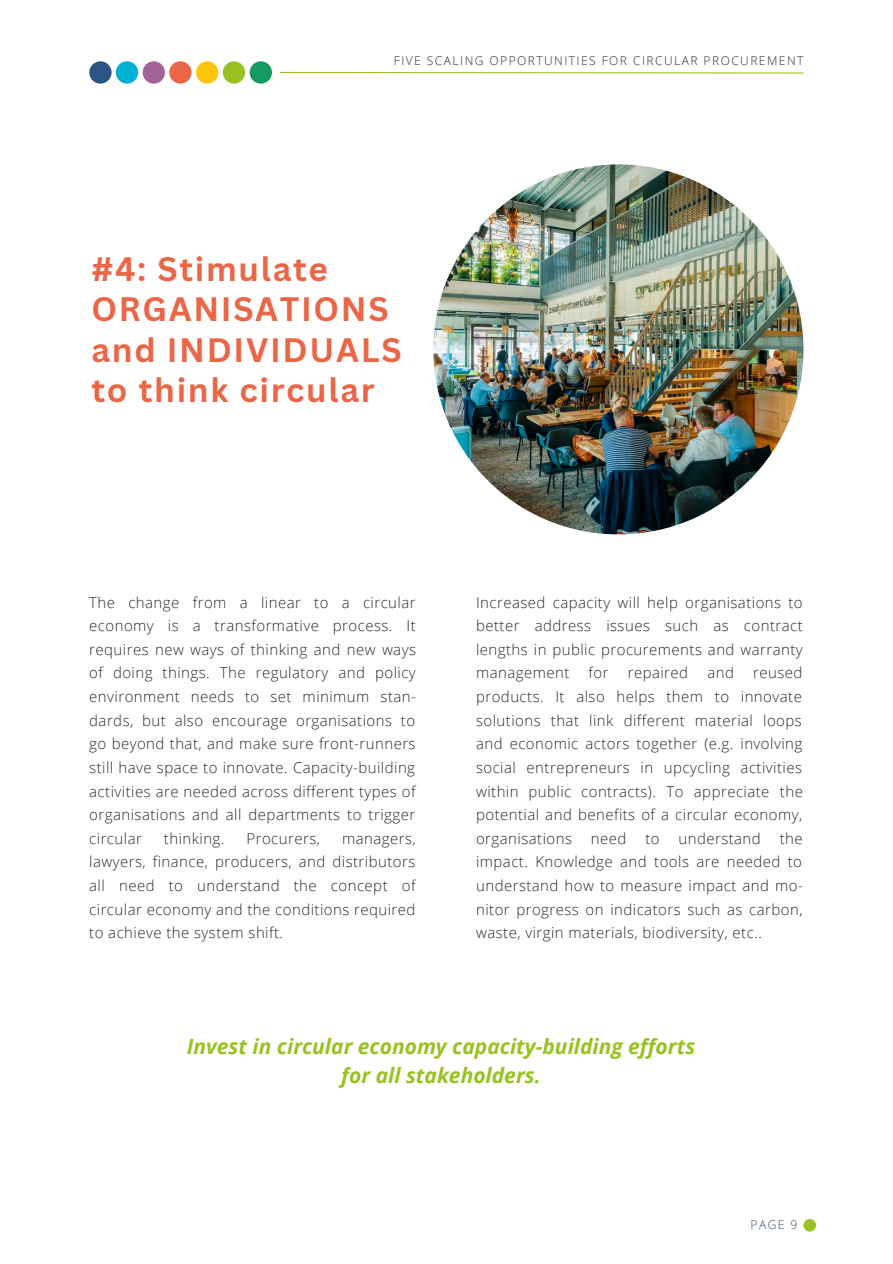
<style>
.page{position:relative;width:893px;height:1264px;background:#fff}
.page>*{position:absolute;margin:0;border:0;box-sizing:border-box;transform-origin:0 0}
.t1{font:700 33px/40.5px "Canva Sans";letter-spacing:.05em;color:#ea6647}
.t2{font:italic 700 21px/29.2px "Open Sans";color:#98c222;text-align:center}
.t3{font:300 15px/23.5px "Open Sans";letter-spacing:.03em;color:#262b2c;text-align:justify}
.t4{font:300 12px "Open Sans";letter-spacing:.12em;color:#262b2c}
.t5{font:300 12px "Open Sans";color:#364d62}
</style>
<div class="page">
<div style="left:803px;top:1218px;width:13px;height:13px;background:#98c222;border-radius:50%"></div>
<img style="left:433px;top:164px;width:370px;height:370px;border-radius:50%">
<svg style="left:279px;top:71px;width:525px;height:3px"></svg>
<div style="left:89px;top:61px;width:23px;height:23px;background:#2b5485;border-radius:50%"></div>
<div style="left:116px;top:61px;width:22px;height:23px;background:#00b0d2;border-radius:50%"></div>
<div style="left:143px;top:61px;width:22px;height:23px;background:#a36298;border-radius:50%"></div>
<div style="left:169px;top:61px;width:22px;height:23px;background:#ea6647;border-radius:50%"></div>
<div style="left:196px;top:61px;width:22px;height:23px;background:#fdc608;border-radius:50%"></div>
<div style="left:223px;top:61px;width:22px;height:23px;background:#98c222;border-radius:50%"></div>
<div style="left:250px;top:61px;width:22px;height:23px;background:#159961;border-radius:50%"></div>
<p class="t4" style="left:394px;top:52px;width:411px">FIVE SCALING OPPORTUNITIES FOR CIRCULAR PROCUREMENT</p>
<p class="t1" style="left:91px;top:248px;width:312px">#4: Stimulate<br>ORGANISATIONS and INDIVIDUALS to think circular</p>
<p class="t3" style="left:89px;top:590px;width:328px">The change from a linear to a circular economy is a transformative process. It requires new ways of thinking and new ways of doing things. The regulatory and policy environment needs to set minimum stan&shy;dards, but also encourage organisations to go beyond that, and make sure front-runners still have space to innovate. Capacity-building activities are needed across different types of organisations and all departments to trigger circular</p>
<p class="t3" style="left:164px;top:826px;width:62px">thinking.</p>
<p class="t3" style="left:246px;top:826px;width:75px">Procurers,</p>
<p class="t3" style="left:89px;top:826px;width:328px;text-indent:253px">managers, lawyers, finance, producers, and distributors all need to understand the concept of circular economy and the conditions required to achieve the system shift.</p>
<p class="t3" style="left:476px;top:590px;width:328px">Increased capacity will help organisations to better address issues such as contract lengths in public procurements and warranty management</p>
<p class="t3" style="left:588px;top:661px;width:21px">for</p>
<p class="t3" style="left:627px;top:661px;width:62px">repaired</p>
<p class="t3" style="left:707px;top:661px;width:28px">and</p>
<p class="t3" style="left:476px;top:661px;width:328px;text-indent:277px">reused products. It also helps them to innovate solutions that link different material loops and economic actors together (e.g. involving social entrepreneurs in upcycling activities within public contracts). To appreciate the potential and benefits of a circular economy, organisations</p>
<p class="t3" style="left:476px;top:826px;width:328px;text-indent:303px">the impact. Knowledge and tools are needed to understand how to measure impact and mo&shy;nitor progress on indicators such as carbon, waste, virgin materials, biodiversity, etc..</p>
<p class="t3" style="left:591px;top:826px;width:37px">need</p>
<p class="t3" style="left:645px;top:826px;width:16px">to</p>
<p class="t3" style="left:678px;top:826px;width:84px">understand</p>
<p class="t2" style="left:187px;top:1030px;width:510px">Invest in circular economy capacity-building efforts for all stakeholders.</p>
<p class="t5" style="left:750px;top:1216px;width:48px">PAGE 9</p>
</div>
